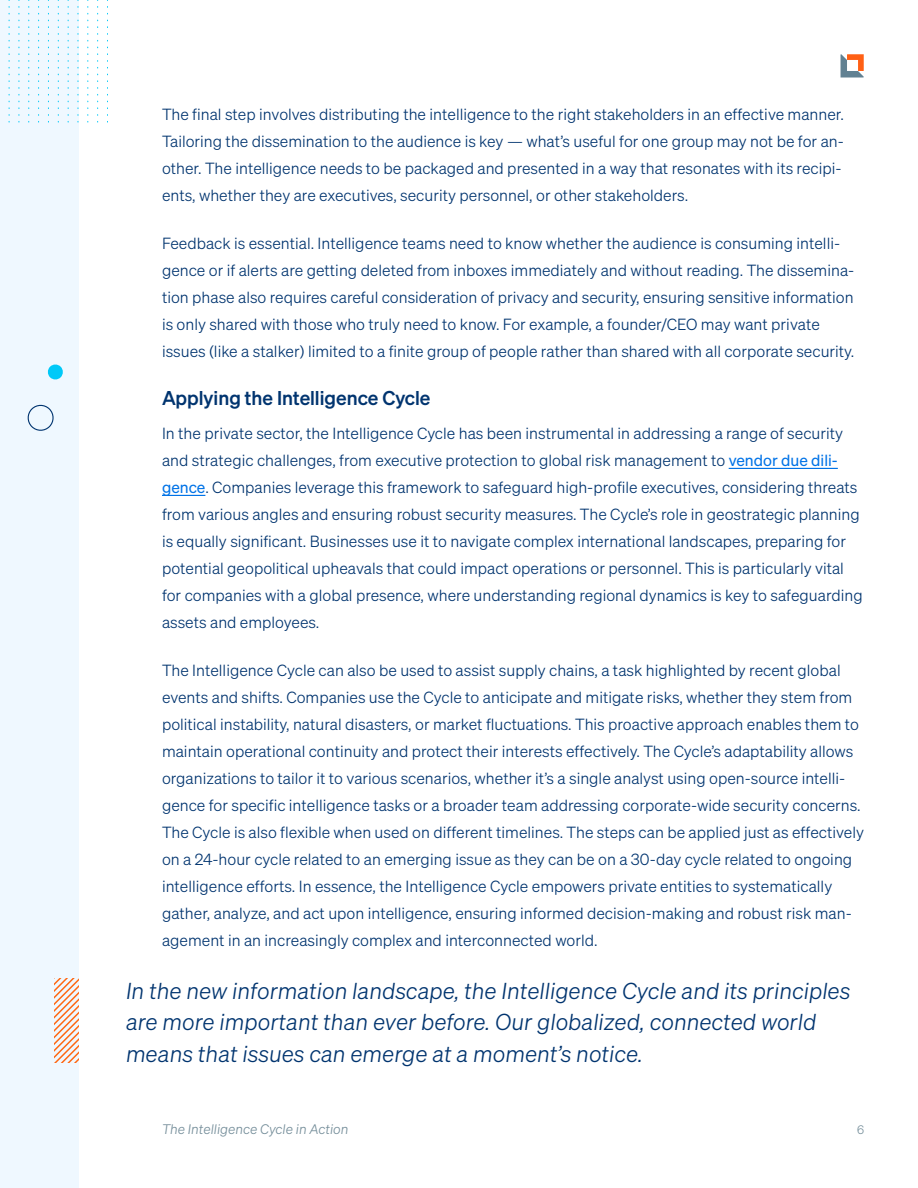
<style>
.page{position:relative;width:918px;height:1188px;background:#fff}
.page>*{position:absolute;margin:0;border:0;box-sizing:border-box;transform-origin:0 0}
.t1{font:22.5px/31.5px "Sohne Leicht Kursiv";color:#00346f}
.t2{font:19.5px "Sohne Kraftig";color:#00346f}
.t3{font:15.75px/27px "Sohne Leicht";color:#00346f}
.t4{font:13.5px "Sohne Leicht Kursiv";color:#748d99}
.t5{font:12px "Sohne Leicht";color:#748d99}
.s1{font-family:"Sohne Buch";color:#0073e7}
</style>
<div class="page">
<svg style="left:841px;top:54px;width:23px;height:24px"></svg>
<div style="left:0;top:0;width:79px;height:1188px;background:#eff8ff"></div>
<hr style="left:729px;top:468px;width:109px;height:1px;background:#0073e7">
<hr style="left:162px;top:495px;width:43px;height:1px;background:#0073e7">
<svg style="left:27px;top:404px;width:27px;height:27px"></svg>
<svg style="left:47px;top:364px;width:16px;height:16px"></svg>
<svg style="left:107px;top:0;width:1px;height:122px"></svg>
<svg style="left:68px;top:0;width:1px;height:122px"></svg>
<svg style="left:28px;top:0;width:1px;height:122px"></svg>
<svg style="left:97px;top:0;width:1px;height:122px"></svg>
<svg style="left:58px;top:0;width:1px;height:122px"></svg>
<svg style="left:18px;top:0;width:1px;height:122px"></svg>
<svg style="left:87px;top:0;width:1px;height:122px"></svg>
<svg style="left:48px;top:0;width:1px;height:122px"></svg>
<svg style="left:9px;top:0;width:1px;height:122px"></svg>
<svg style="left:77px;top:0;width:1px;height:122px"></svg>
<svg style="left:38px;top:0;width:1px;height:122px"></svg>
<svg style="left:54px;top:979px;width:25px;height:84px"></svg>
<p class="t3" style="left:162px;top:102px;width:684px">The final step involves distributing the intelligence to the right stakeholders in an effective manner.<br>Tailoring the dissemination to the audience is key — what’s useful for one group may not be for an&shy;other. The intelligence needs to be packaged and presented in a way that resonates with its recipi&shy;ents, whether they are executives, security personnel, or other stakeholders.</p>
<p class="t3" style="left:162px;top:231px;width:694px">Feedback is essential. Intelligence teams need to know whether the audience is consuming intelli&shy;gence or if alerts are getting deleted from inboxes immediately and without reading. The dissemina&shy;tion phase also requires careful consideration of privacy and security, ensuring sensitive information is only shared with those who truly need to know. For example, a founder/CEO may want private issues (like a stalker) limited to a finite group of people rather than shared with all corporate security.</p>
<p class="t2" style="left:162px;top:391px;width:270px">Applying the Intelligence Cycle</p>
<p class="t3" style="left:162px;top:421px;width:702px">In the private sector, the Intelligence Cycle has been instrumental in addressing a range of security and strategic challenges, from executive protection to global risk management to <span class="s1">vendor due dili&shy;gence</span>. Companies leverage this framework to safeguard high-profile executives, considering threats from various angles and ensuring robust security measures. The Cycle’s role in geostrategic planning is equally significant. Businesses use it to navigate complex international landscapes, preparing for potential geopolitical upheavals that could impact operations or personnel. This is particularly vital for companies with a global presence, where understanding regional dynamics is key to safeguarding assets and employees.</p>
<p class="t3" style="left:162px;top:658px;width:703px">The Intelligence Cycle can also be used to assist supply chains, a task highlighted by recent global events and shifts. Companies use the Cycle to anticipate and mitigate risks, whether they stem from political instability, natural disasters, or market fluctuations. This proactive approach enables them to maintain operational continuity and protect their interests effectively. The Cycle’s adaptability allows organizations to tailor it to various scenarios, whether it’s a single analyst using open-source intelli&shy;gence for specific intelligence tasks or a broader team addressing corporate-wide security concerns.<br>The Cycle is also flexible when used on different timelines. The steps can be applied just as effectively on a 24-hour cycle related to an emerging issue as they can be on a 30-day cycle related to ongoing intelligence efforts. In essence, the Intelligence Cycle empowers private entities to systematically gather, analyze, and act upon intelligence, ensuring informed decision-making and robust risk man&shy;agement in an increasingly complex and interconnected world.</p>
<h1 class="t1" style="left:126px;top:977px;width:726px">In the new information landscape, the Intelligence Cycle and its principles are more important than ever before. Our globalized, connected world means that issues can emerge at a moment’s notice.</h1>
<p class="t4" style="left:162px;top:1124px;width:188px">The Intelligence Cycle in Action</p>
<p class="t5" style="left:857px;top:1125px;width:8px">6</p>
</div>
